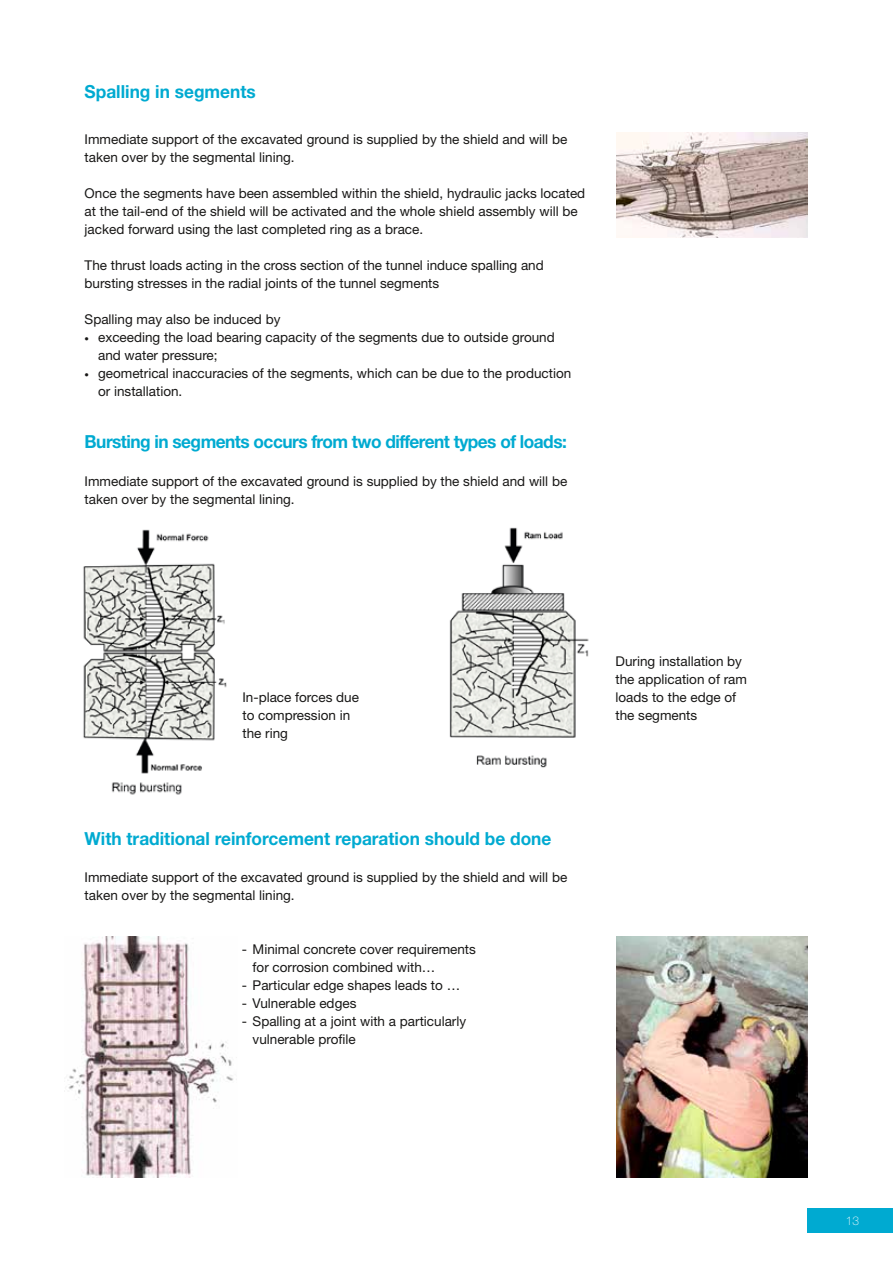
<style>
.page{position:relative;width:893px;height:1263px;background:#fff}
.page>*{position:absolute;margin:0;border:0;box-sizing:border-box;transform-origin:0 0}
.t1{font:700 18px "Helvetica Neue LT Std";color:#00aad1;scale:.96 1}
.t2{font:700 18px "Helvetica Neue LT Std";letter-spacing:-.03em;color:#00aad1;scale:.96 1}
.t3{font:13.5px/18px "Helvetica Neue LT Std";color:#181716}
.t4{font:100 12px "Helvetica Neue LT Std";color:#fff}
.s1{font-size:9px}
</style>
<div class="page">
<img style="left:616px;top:133px;width:191px;height:104px">
<img style="left:83px;top:529px;width:144px;height:266px">
<img style="left:449px;top:527px;width:140px;height:241px">
<img style="left:616px;top:936px;width:191px;height:242px">
<img style="left:64px;top:936px;width:169px;height:242px">
<div style="left:807px;top:1208px;width:85px;height:24px;background:#00aad1"></div>
<svg style="left:892px;top:1208px;width:1px;height:24px"></svg>
<h1 class="t1" style="left:85px;top:80px;width:180px">Spalling in segments</h1>
<p class="t3" style="left:85px;top:130px;width:484px">Immediate support of the excavated ground is supplied by the shield and will be taken over by the segmental lining.</p>
<p class="t3" style="left:85px;top:184px;width:502px">Once the segments have been assembled within the shield, hydraulic jacks located at the tail-end of the shield will be activated and the whole shield assembly will be jacked forward using the last completed ring as a brace.</p>
<p class="t3" style="left:85px;top:256px;width:461px">The thrust loads acting in the cross section of the tunnel induce spalling and bursting stresses in the radial joints of the tunnel segments</p>
<p class="t3" style="left:85px;top:310px;width:197px">Spalling may also be induced by</p>
<p class="t3" style="left:98px;top:328px;width:458px;text-indent:-14px"><span class="s1">•</span> exceeding the load bearing capacity of the segments due to outside ground and water pressure;</p>
<p class="t3" style="left:98px;top:364px;width:475px;text-indent:-14px"><span class="s1">•</span> geometrical inaccuracies of the segments, which can be due to the production or installation.</p>
<h1 class="t2" style="left:85px;top:431px;width:504px">Bursting in segments occurs from two different types of loads:</h1>
<p class="t3" style="left:85px;top:472px;width:484px">Immediate support of the excavated ground is supplied by the shield and will be taken over by the segmental lining.</p>
<p class="t3" style="left:242px;top:688px;width:118px">In-place forces due to compression in the ring</p>
<h1 class="t1" style="left:85px;top:827px;width:488px">With traditional reinforcement reparation should be done</h1>
<p class="t3" style="left:85px;top:868px;width:484px">Immediate support of the excavated ground is supplied by the shield and will be taken over by the segmental lining.</p>
<p class="t3" style="left:253px;top:940px;width:225px;text-indent:-11px">- Minimal concrete cover requirements for corrosion combined with…</p>
<p class="t3" style="left:242px;top:976px;width:220px">- Particular edge shapes leads to …</p>
<p class="t3" style="left:242px;top:994px;width:116px">- Vulnerable edges</p>
<p class="t3" style="left:253px;top:1012px;width:215px;text-indent:-11px">- Spalling at a joint with a particularly vulnerable profile</p>
<p class="t3" style="left:615px;top:652px;width:133px">During installation by the application of ram loads to the edge of the segments</p>
<p class="t4" style="left:846px;top:1213px;width:15px">13</p>
</div>
